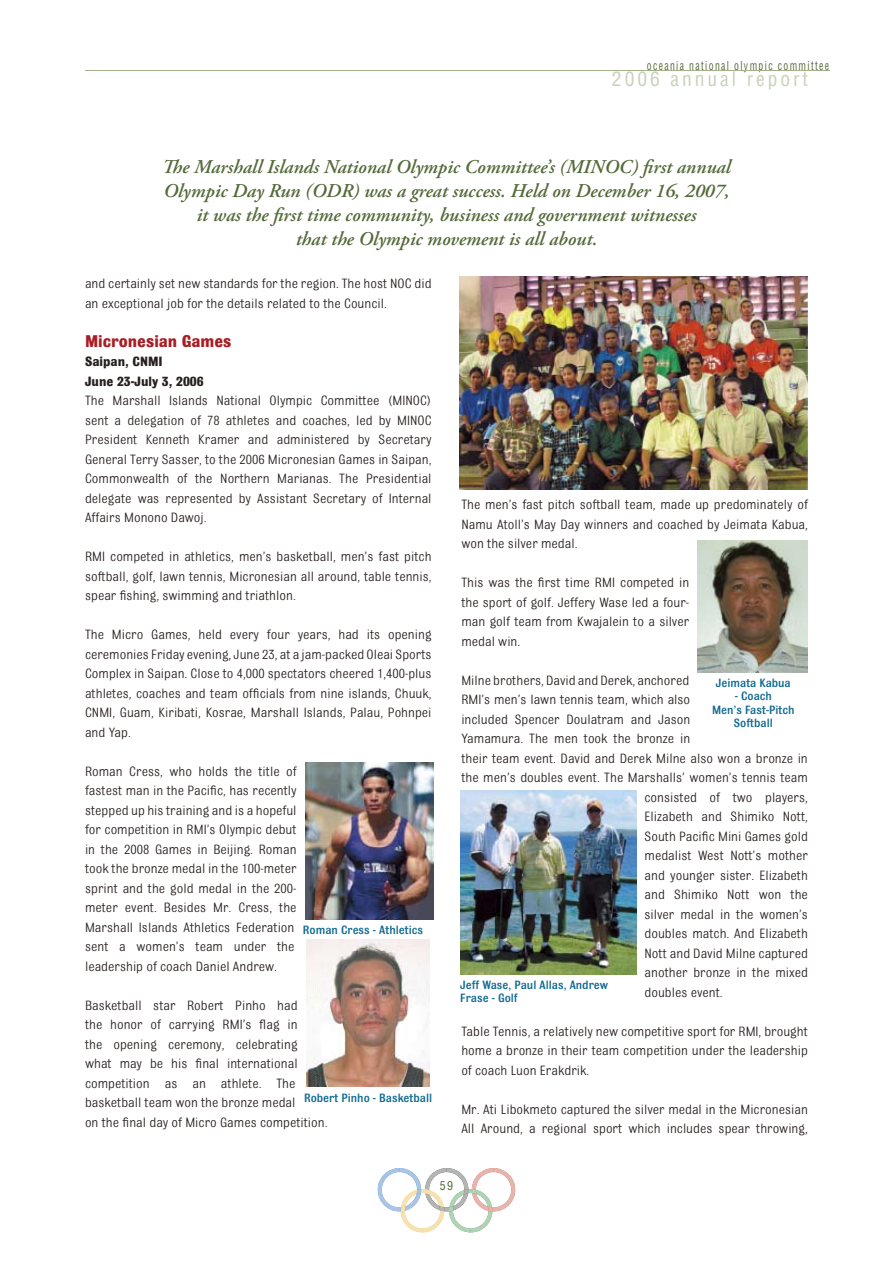
<style>
.page{position:relative;width:893px;height:1263px;background:#fff}
.page>*{position:absolute;margin:0;border:0;box-sizing:border-box;transform-origin:0 0}
.t1{font:italic 600 19.5px/24px "Adobe Garamond Pro";color:#546a39;text-align:center}
.t2{font:condensed 19.5px "Helvetica";letter-spacing:.15em;color:#c8d1b8}
.t3{font:700 18px "Bulldog";color:#a91e24}
.t4{font:14.25px/19.5px "Bulldog";color:#261f1d;text-align:justify}
.t5{font:700 14.25px/19.5px "Bulldog";color:#261f1d}
.t6{font:500 12.75px/13.5px "Bulldog";color:#0f6990;text-align:center}
.t7{font:condensed 12px "Helvetica";letter-spacing:.14em;color:#546a39;scale:.81 1}
.t8{font:condensed 12px "Helvetica";letter-spacing:.14em;color:#546a39}
</style>
<div class="page">
<img style="left:460px;top:276px;width:348px;height:213px">
<img style="left:305px;top:762px;width:129px;height:157px">
<img style="left:306px;top:940px;width:124px;height:147px">
<img style="left:698px;top:540px;width:110px;height:132px">
<img style="left:460px;top:791px;width:176px;height:183px">
<svg style="left:378px;top:1168px;width:137px;height:64px"></svg>
<hr style="left:85px;top:70px;width:744px;height:1px;background:#a4b28b">
<p class="t7" style="left:647px;top:59px;width:227px">oceania national olympic committee</p>
<h1 class="t2" style="left:612px;top:67px;width:197px">2006 annual report</h1>
<p class="t1" style="left:162px;top:156px;width:570px">The Marshall Islands National Olympic Committee’s (MINOC) first annual Olympic Day Run (ODR) was a great success. Held on December 16, 2007, it was the first time community, business and government witnesses<br>that the Olympic movement is all about.</p>
<p class="t4" style="left:85px;top:274px;width:348px">and certainly set new standards for the region. The host NOC did an exceptional job for the details related to the Council.</p>
<p class="t3" style="left:85px;top:332px;width:148px">Micronesian Games</p>
<p class="t5" style="left:85px;top:352px;width:120px">Saipan, CNMI<br>June 23-July 3, 2006</p>
<p class="t4" style="left:85px;top:391px;width:348px">The Marshall Islands National Olympic Committee (MINOC) sent a delegation of 78 athletes and coaches, led by MINOC President Kenneth Kramer and administered by Secretary General Terry Sasser, to the 2006 Micronesian Games in Saipan, Commonwealth of the Northern Marianas. The Presidential delegate was represented by Assistant Secretary of Internal Affairs Monono Dawoj.</p>
<p class="t4" style="left:85px;top:547px;width:348px">RMI competed in athletics, men’s basketball, men’s fast pitch softball, golf, lawn tennis, Micronesian all around, table tennis, spear fishing, swimming and triathlon.</p>
<p class="t4" style="left:85px;top:625px;width:348px">The Micro Games, held every four years, had its opening ceremonies Friday evening, June 23, at a jam-packed Oleai Sports Complex in Saipan. Close to 4,000 spectators cheered 1,400-plus athletes, coaches and team officials from nine islands, Chuuk, CNMI, Guam, Kiribati, Kosrae, Marshall Islands, Palau, Pohnpei and Yap.</p>
<p class="t4" style="left:85px;top:761px;width:213px;text-align:left">Roman Cress, who holds the title of fastest man in the Pacific, has recently stepped up his training and is a hopeful for competition in RMI’s Olympic debut in the 2008 Games in Beijing. Roman took the bronze medal in the 100-meter sprint and the gold medal in the 200- meter event. Besides Mr. Cress, the Marshall Islands Athletics Federation sent a women’s team under the leadership of coach Daniel Andrew.</p>
<p class="t4" style="left:85px;top:995px;width:244px;text-align:left">Basketball star Robert Pinho had<br>the honor of carrying RMI’s flag in<br>the opening ceremony, celebrating what may be his final international competition as an athlete. The basketball team won the bronze medal<br>on the final day of Micro Games competition.</p>
<p class="t6" style="left:303px;top:923px;width:122px">Roman Cress - Athletics</p>
<p class="t6" style="left:304px;top:1090px;width:130px">Robert Pinho - Basketball</p>
<p class="t4" style="left:461px;top:495px;width:348px">The men’s fast pitch softball team, made up predominately of Namu Atoll’s May Day winners and coached by Jeimata Kabua, won the silver medal.</p>
<p class="t4" style="left:461px;top:573px;width:229px">This was the first time RMI competed in the sport of golf. Jeffery Wase led a four&shy;man golf team from Kwajalein to a silver medal win.</p>
<p class="t4" style="left:461px;top:670px;width:229px">Milne brothers, David and Derek, anchored</p>
<p class="t4" style="left:461px;top:690px;width:230px">RMI’s men’s lawn tennis team, which also</p>
<p class="t4" style="left:461px;top:709px;width:230px">included Spencer Doulatram and Jason</p>
<p class="t4" style="left:461px;top:729px;width:230px">Yamamura. The men took the bronze in</p>
<p class="t4" style="left:461px;top:748px;width:348px">their team event. David and Derek Milne also won a bronze in</p>
<p class="t4" style="left:461px;top:768px;width:348px">the men’s doubles event. The Marshalls’ women’s tennis team</p>
<p class="t4" style="left:644px;top:787px;width:165px">consisted of two players,</p>
<p class="t4" style="left:644px;top:807px;width:165px">Elizabeth and Shimiko Nott,</p>
<p class="t4" style="left:644px;top:826px;width:165px">South Pacific Mini Games gold</p>
<p class="t4" style="left:644px;top:846px;width:165px">medalist West Nott’s mother</p>
<p class="t4" style="left:644px;top:865px;width:165px">and younger sister. Elizabeth</p>
<p class="t4" style="left:644px;top:885px;width:165px">and Shimiko Nott won the</p>
<p class="t4" style="left:644px;top:904px;width:165px">silver medal in the women’s</p>
<p class="t4" style="left:644px;top:924px;width:165px">doubles match. And Elizabeth</p>
<p class="t4" style="left:644px;top:943px;width:165px">Nott and David Milne captured</p>
<p class="t4" style="left:644px;top:963px;width:165px">another bronze in the mixed</p>
<p class="t4" style="left:644px;top:982px;width:80px">doubles event.</p>
<p class="t4" style="left:461px;top:1021px;width:348px">Table Tennis, a relatively new competitive sport for RMI, brought home a bronze in their team competition under the leadership of coach Luon Erakdrik.</p>
<p class="t4" style="left:461px;top:1099px;width:348px">Mr. Ati Libokmeto captured the silver medal in the Micronesian<br>All Around, a regional sport which includes spear throwing,</p>
<p class="t6" style="left:716px;top:675px;width:76px">Jeimata Kabua</p>
<p class="t6" style="left:712px;top:689px;width:84px">- Coach<br>Men’s Fast-Pitch<br>Softball</p>
<p class="t6" style="left:460px;top:978px;width:149px;text-align:left">Jeff Wase, Paul Allas, Andrew<br>Frase - Golf</p>
<p class="t8" style="left:440px;top:1178px;width:15px">59</p>
</div>
